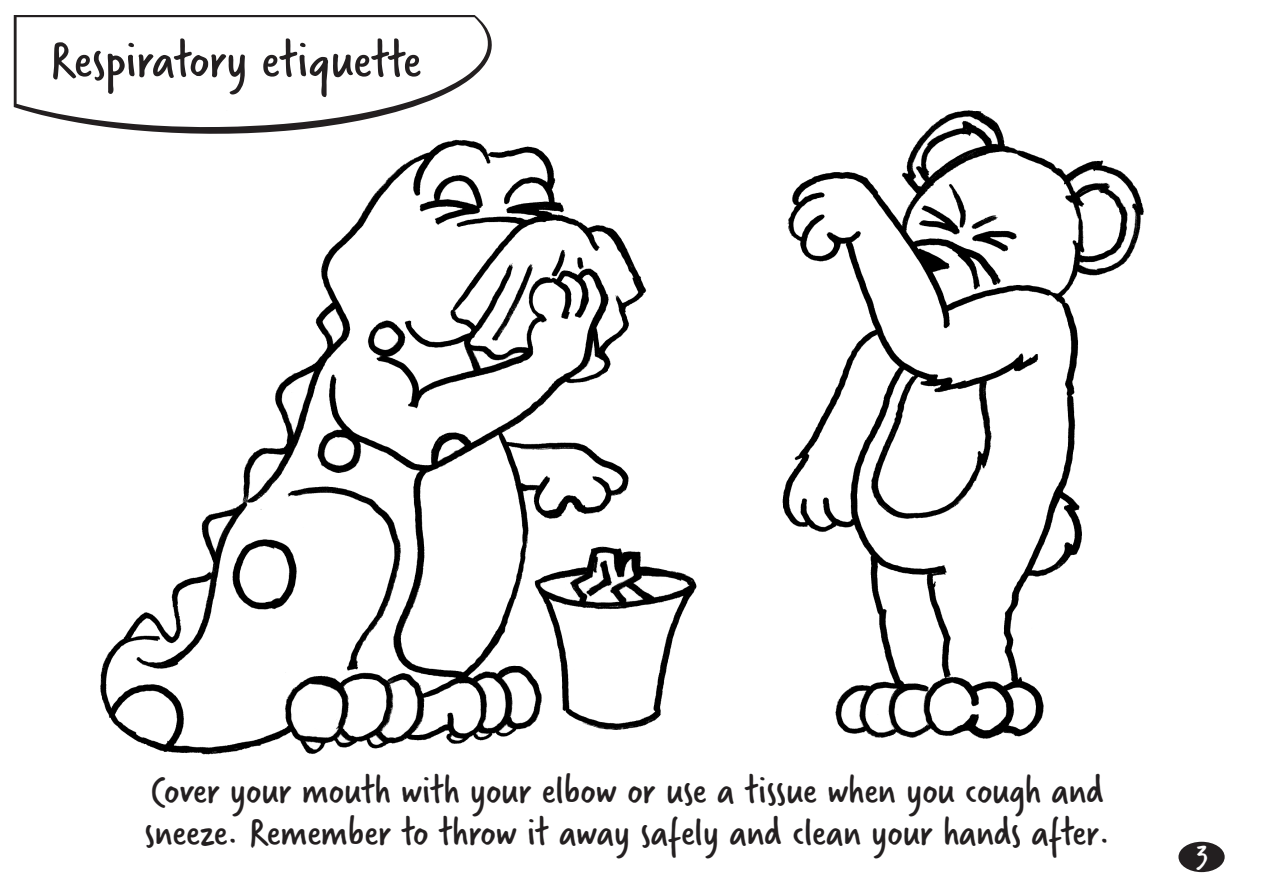
<style>
.page{position:relative;width:1263px;height:893px;background:#fff}
.page>*{position:absolute;margin:0;border:0;box-sizing:border-box;transform-origin:0 0}
.t1{font:55.5px "Verveine";color:#231f20}
.t2{font:42px/42px "Verveine";color:#231f20}
.t3{font:30px "Verveine";color:#fff;scale:1.14 1}
</style>
<div class="page">
<img style="left:100px;top:110px;width:1044px;height:645px">
<svg style="left:14px;top:15px;width:478px;height:120px"></svg>
<div style="left:1178px;top:842px;width:47px;height:30px;background:#231f20;border-radius:50%"></div>
<h1 class="t1" style="left:50px;top:22px;width:372px">Respiratory etiquette</h1>
<p class="t2" style="left:144px;top:769px;width:967px">Cover your mouth with your elbow or use a tissue when you cough and sneeze. Remember to throw it away safely and clean your hands after.</p>
<p class="t3" style="left:1196px;top:834px;width:12px">3</p>
</div>
